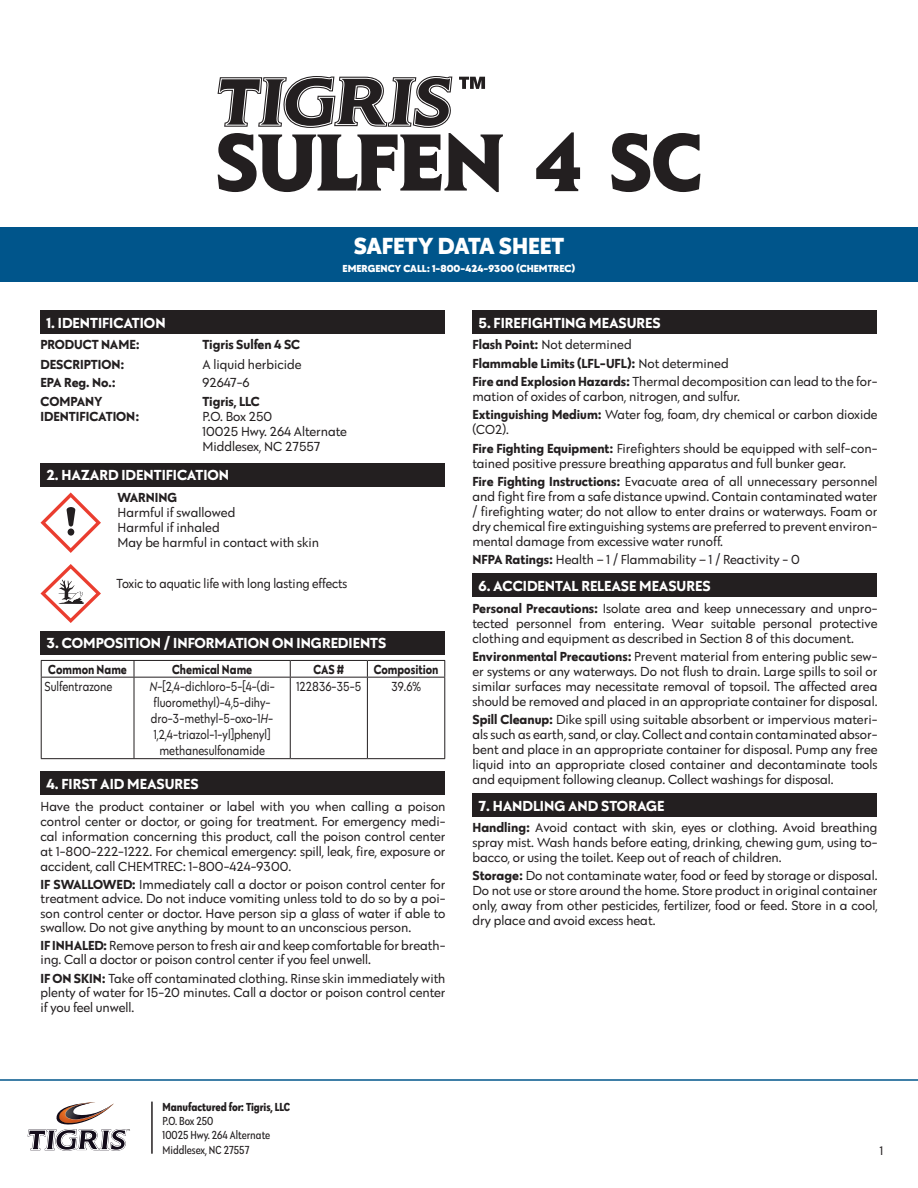
<style>
.page{position:relative;width:918px;height:1188px;background:#fff}
.page>*{position:absolute;margin:0;border:0;box-sizing:border-box;transform-origin:0 0}
.t1{font:800 24px "Galatea";color:#fff}
.t2{font:700 15px "Galatea";color:#fff}
.Body_Text{font:13.5px/15px "Galatea";color:#231f20;text-align:justify}
.Body_Text-2{font:13.5px/16.2px "Galatea";color:#231f20;text-align:center;scale:.85 1}
.Body_Text-3{font:700 13.5px "Galatea";color:#231f20}
.Body_Text-4{font:13.5px/15px "Galatea";color:#231f20;scale:.96 1}
.Body_Text-5{font:13.5px "Galatea";color:#231f20;scale:.93 1}
.Body_Text-6{font:700 13.5px "Galatea";color:#231f20;scale:.85 1}
.t3{font:12.75px "Galatea";color:#231f20}
.t4{font:condensed 12px/14.4px "Galatea";color:#231f20}
.t5{font:700 condensed 12px "Galatea";color:#231f20}
.t6{font:800 10.5px "Galatea";color:#fff}
.s1{font-style:italic}
.s2{font-weight:700}
.s3{font-weight:400}
</style>
<div class="page">
<hr style="left:0;top:1079px;width:918px;height:2px;background:#00558b">
<svg style="left:28px;top:1102px;width:102px;height:49px"></svg>
<hr style="left:151px;top:1102px;width:2px;height:52px;background:#231f20">
<div style="left:0;top:228px;width:918px;height:54px;background:#00558b"></div>
<div style="left:40px;top:310px;width:406px;height:24px;background:#231f20"></div>
<div style="left:40px;top:463px;width:406px;height:23px;background:#231f20"></div>
<div style="left:40px;top:631px;width:406px;height:23px;background:#231f20"></div>
<hr style="left:41px;top:660px;width:93px;height:1px;background:#231f20">
<svg style="left:41px;top:661px;width:1px;height:16px"></svg>
<hr style="left:134px;top:660px;width:156px;height:1px;background:#231f20">
<svg style="left:134px;top:661px;width:1px;height:16px"></svg>
<hr style="left:290px;top:660px;width:77px;height:1px;background:#231f20">
<svg style="left:290px;top:661px;width:1px;height:16px"></svg>
<hr style="left:367px;top:660px;width:78px;height:1px;background:#231f20">
<svg style="left:367px;top:661px;width:1px;height:16px"></svg>
<svg style="left:444px;top:661px;width:1px;height:16px"></svg>
<hr style="left:41px;top:677px;width:93px;height:1px;background:#231f20">
<hr style="left:41px;top:678px;width:1px;height:80px;background:#231f20">
<hr style="left:134px;top:677px;width:156px;height:1px;background:#231f20">
<hr style="left:134px;top:678px;width:1px;height:80px;background:#231f20">
<hr style="left:290px;top:677px;width:77px;height:1px;background:#231f20">
<hr style="left:290px;top:678px;width:1px;height:80px;background:#231f20">
<hr style="left:367px;top:677px;width:78px;height:1px;background:#231f20">
<hr style="left:367px;top:678px;width:1px;height:80px;background:#231f20">
<hr style="left:444px;top:678px;width:1px;height:80px;background:#231f20">
<hr style="left:41px;top:758px;width:93px;height:1px;background:#231f20">
<hr style="left:134px;top:758px;width:156px;height:1px;background:#231f20">
<hr style="left:290px;top:758px;width:77px;height:1px;background:#231f20">
<hr style="left:367px;top:758px;width:78px;height:1px;background:#231f20">
<div style="left:40px;top:772px;width:406px;height:23px;background:#231f20"></div>
<div style="left:472px;top:310px;width:406px;height:24px;background:#231f20"></div>
<div style="left:472px;top:574px;width:406px;height:23px;background:#231f20"></div>
<div style="left:472px;top:794px;width:406px;height:23px;background:#231f20"></div>
<svg style="left:218px;top:76px;width:285px;height:116px"></svg>
<svg style="left:536px;top:132px;width:44px;height:59px"></svg>
<svg style="left:611px;top:133px;width:89px;height:59px"></svg>
<svg style="left:40px;top:492px;width:61px;height:61px"></svg>
<svg style="left:40px;top:564px;width:61px;height:59px"></svg>
<p class="t1" style="left:354px;top:230px;width:212px">SAFETY DATA SHEET</p>
<p class="t6" style="left:343px;top:262px;width:234px">EMERGENCY CALL: 1-800-424-9300 (CHEMTREC)</p>
<p class="t2" style="left:46px;top:313px;width:121px">1. IDENTIFICATION</p>
<p class="Body_Text-3" style="left:40px;top:336px;width:101px">PRODUCT NAME:</p>
<p class="Body_Text-3" style="left:202px;top:336px;width:99px">Tigris Sulfen 4 SC</p>
<p class="Body_Text-3" style="left:40px;top:355px;width:85px">DESCRIPTION:</p>
<p class="Body_Text" style="left:202px;top:357px;width:101px">A liquid herbicide</p>
<p class="Body_Text-3" style="left:40px;top:374px;width:77px">EPA Reg. No.:</p>
<p class="Body_Text" style="left:203px;top:375px;width:49px">92647-6</p>
<p class="Body_Text-3" style="left:40px;top:392px;width:64px">COMPANY</p>
<p class="Body_Text-3" style="left:202px;top:392px;width:59px">Tigris, LLC</p>
<p class="Body_Text-3" style="left:40px;top:407px;width:100px">IDENTIFICATION:</p>
<p class="Body_Text" style="left:202px;top:408px;width:71px">P.O. Box 250</p>
<p class="Body_Text" style="left:203px;top:423px;width:146px">10025 Hwy. 264 Alternate</p>
<p class="Body_Text" style="left:203px;top:438px;width:120px">Middlesex, NC 27557</p>
<p class="t2" style="left:46px;top:466px;width:184px">2. HAZARD IDENTIFICATION</p>
<p class="Body_Text-3" style="left:118px;top:489px;width:61px">WARNING</p>
<p class="Body_Text" style="left:118px;top:505px;width:119px">Harmful if swallowed</p>
<p class="Body_Text" style="left:118px;top:520px;width:104px">Harmful if inhaled</p>
<p class="Body_Text" style="left:118px;top:535px;width:203px">May be harmful in contact with skin</p>
<p class="Body_Text-5" style="left:117px;top:574px;width:249px">Toxic to aquatic life with long lasting effects</p>
<p class="t2" style="left:46px;top:633px;width:341px">3. COMPOSITION / INFORMATION ON INGREDIENTS</p>
<p class="Body_Text-6" style="left:48px;top:660px;width:94px">Common Name</p>
<p class="Body_Text-6" style="left:172px;top:660px;width:96px">Chemical Name</p>
<p class="Body_Text-6" style="left:314px;top:660px;width:38px">CAS #</p>
<p class="Body_Text-6" style="left:374px;top:660px;width:78px">Composition</p>
<p class="Body_Text-2" style="left:45px;top:678px;width:81px">Sulfentrazone</p>
<p class="Body_Text-2" style="left:149px;top:678px;width:149px"><span class="s1">N</span>-[2,4-dichloro-5-[4-(di&shy;fluoromethyl)-4,5-dihy&shy;dro-3-methyl-5-oxo-1<span class="s1">H</span>-<br>1,2,4-triazol-1-yl]phenyl] methanesulfonamide</p>
<p class="Body_Text-2" style="left:296px;top:678px;width:78px">122836-35-5</p>
<p class="Body_Text-2" style="left:391px;top:678px;width:36px">39.6%</p>
<p class="t2" style="left:46px;top:774px;width:154px">4. FIRST AID MEASURES</p>
<p class="Body_Text" style="left:40px;top:798px;width:407px">Have the product container or label with you when calling a poison control center or doctor, or going for treatment. For emergency medi&shy;cal information concerning this product, call the poison control center at 1-800-222-1222. For chemical emergency: spill, leak, fire, exposure or accident, call CHEMTREC: 1-800-424-9300.</p>
<p class="Body_Text" style="left:40px;top:877px;width:407px;line-height:14.2px"><span class="s2">IF SWALLOWED:</span> Immediately call a doctor or poison control center for treatment advice. Do not induce vomiting unless told to do so by a poi&shy;son control center or doctor. Have person sip a glass of water if able to swallow. Do not give anything by mount to an unconscious person.</p>
<p class="Body_Text" style="left:40px;top:938px;width:407px;line-height:14.2px"><span class="s2">IF INHALED:</span> Remove person to fresh air and keep comfortable for breath&shy;ing. Call a doctor or poison control center if you feel unwell.</p>
<p class="Body_Text" style="left:40px;top:970px;width:407px"><span class="s2">IF ON SKIN:</span> Take off contaminated clothing. Rinse skin immediately with plenty of water for 15-20 minutes. Call a doctor or poison control center if you feel unwell.</p>
<p class="t2" style="left:478px;top:313px;width:184px">5. FIREFIGHTING MEASURES</p>
<p class="Body_Text" style="left:472px;top:337px;width:161px"><span class="s2">Flash Point:</span> Not determined</p>
<p class="Body_Text-3" style="left:472px;top:354px;width:258px">Flammable Limits (LFL-UFL): <span class="s3">Not determined</span></p>
<p class="Body_Text" style="left:472px;top:374px;width:407px"><span class="s2">Fire and Explosion Hazards:</span> Thermal decomposition can lead to the for&shy;mation of oxides of carbon, nitrogen, and sulfur.</p>
<p class="Body_Text-4" style="left:472px;top:407px;width:423px"><span class="s2">Extinguishing Medium:</span> Water fog, foam, dry chemical or carbon dioxide (CO2).</p>
<p class="Body_Text" style="left:472px;top:440px;width:407px"><span class="s2">Fire Fighting Equipment:</span> Firefighters should be equipped with self-con&shy;tained positive pressure breathing apparatus and full bunker gear.</p>
<p class="Body_Text" style="left:472px;top:474px;width:407px"><span class="s2">Fire Fighting Instructions:</span> Evacuate area of all unnecessary personnel and fight fire from a safe distance upwind. Contain contaminated water / firefighting water; do not allow to enter drains or waterways. Foam or dry chemical fire extinguishing systems are preferred to prevent environ&shy;mental damage from excessive water runoff.</p>
<p class="Body_Text" style="left:472px;top:552px;width:329px"><span class="s2">NFPA Ratings:</span> Health – 1 / Flammability – 1 / Reactivity - 0</p>
<p class="t2" style="left:478px;top:576px;width:234px">6. ACCIDENTAL RELEASE MEASURES</p>
<p class="Body_Text" style="left:472px;top:600px;width:407px"><span class="s2">Personal Precautions:</span> Isolate area and keep unnecessary and unpro&shy;tected personnel from entering. Wear suitable personal protective clothing and equipment as described in Section 8 of this document.</p>
<p class="Body_Text" style="left:472px;top:649px;width:407px"><span class="s2">Environmental Precautions:</span> Prevent material from entering public sew&shy;er systems or any waterways. Do not flush to drain. Large spills to soil or similar surfaces may necessitate removal of topsoil. The affected area should be removed and placed in an appropriate container for disposal.</p>
<p class="Body_Text" style="left:472px;top:712px;width:407px"><span class="s2">Spill Cleanup:</span> Dike spill using suitable absorbent or impervious materi&shy;als such as earth, sand, or clay. Collect and contain contaminated absor&shy;bent and place in an appropriate container for disposal. Pump any free liquid into an appropriate closed container and decontaminate tools and equipment following cleanup. Collect washings for disposal.</p>
<p class="t2" style="left:478px;top:796px;width:188px">7. HANDLING AND STORAGE</p>
<p class="Body_Text" style="left:472px;top:820px;width:407px"><span class="s2">Handling:</span> Avoid contact with skin, eyes or clothing. Avoid breathing spray mist. Wash hands before eating, drinking, chewing gum, using to&shy;bacco, or using the toilet. Keep out of reach of children.</p>
<p class="Body_Text" style="left:472px;top:868px;width:407px"><span class="s2">Storage:</span> Do not contaminate water, food or feed by storage or disposal.<br>Do not use or store around the home. Store product in original container only, away from other pesticides, fertilizer, food or feed. Store in a cool, dry place and avoid excess heat.</p>
<p class="t5" style="left:163px;top:1099px;width:129px">Manufactured for: Tigris, LLC</p>
<p class="t4" style="left:163px;top:1113px;width:109px">P.O. Box 250<br>10025 Hwy. 264 Alternate<br>Middlesex, NC 27557</p>
<p class="t3" style="left:880px;top:1142px;width:5px">1</p>
</div>
